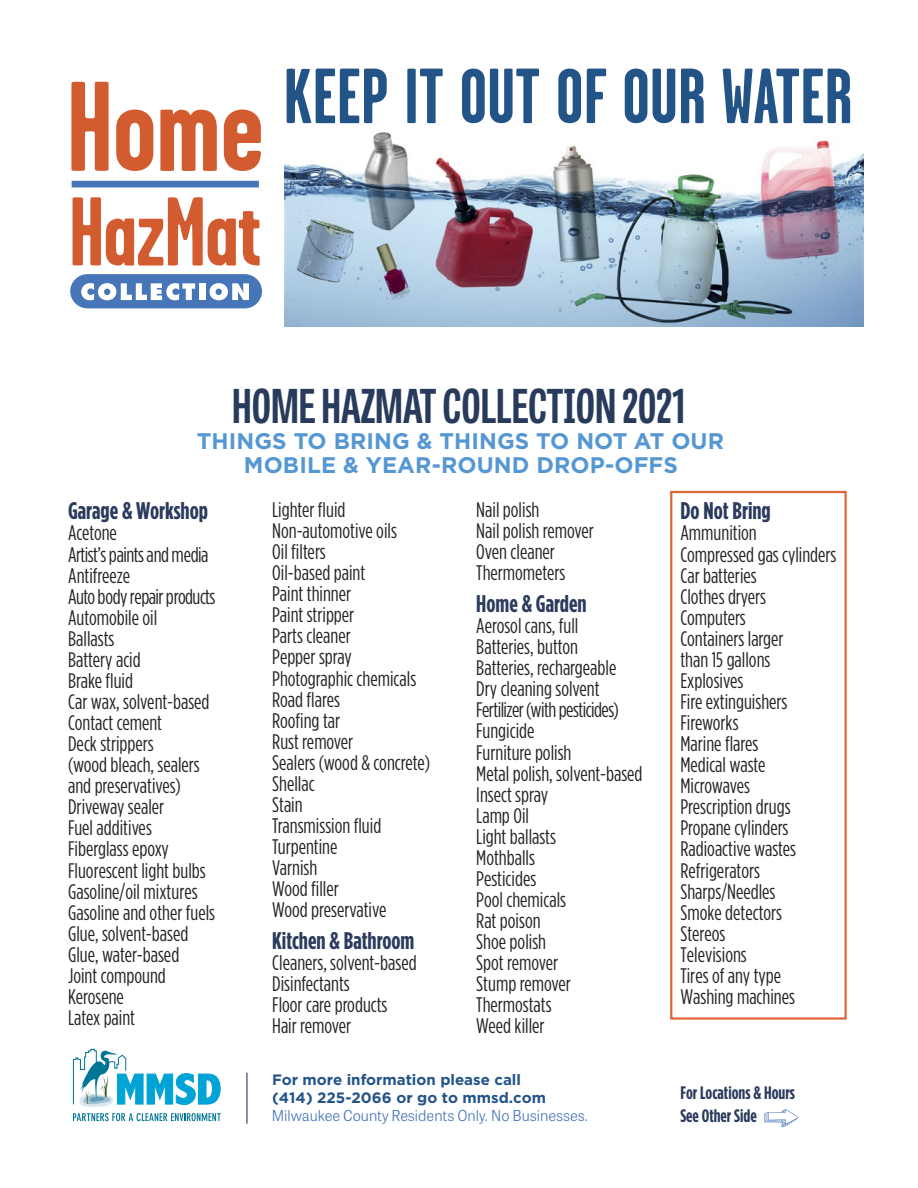
<style>
.page{position:relative;width:918px;height:1188px;background:#fff}
.page>*{position:absolute;margin:0;border:0;box-sizing:border-box;transform-origin:0 0}
.t1{font:700 78px "Garage Gothic";color:#235488}
.t2{font:700 46.5px "Tablet Gothic Compressed";color:#293b5d}
.t3{font:700 24.15px "Gotham Condensed";color:#2b3a5d}
.t4{font:700 22.5px/23.5px "Gotham";letter-spacing:.005em;color:#5597d3;text-align:center}
.t5{font:21px/21px "Gotham Condensed";color:#272425}
.t6{font:700 18px/22.5px "Gotham Condensed";color:#2b3a5d}
.t7{font:700 15px/18px "Gotham";color:#235488}
.t8{font:300 15px "Tablet Gothic";color:#4675b8}
</style>
<div class="page">
<svg style="left:73px;top:1113px;width:148px;height:8px"></svg>
<svg style="left:73px;top:1049px;width:148px;height:58px"></svg>
<hr style="left:246px;top:1073px;width:2px;height:51px;background:#2b3a5d">
<svg style="left:764px;top:1109px;width:34px;height:18px"></svg>
<svg style="left:73px;top:197px;width:187px;height:69px"></svg>
<svg style="left:71px;top:82px;width:38px;height:89px"></svg>
<svg style="left:116px;top:110px;width:37px;height:61px"></svg>
<svg style="left:160px;top:109px;width:57px;height:62px"></svg>
<svg style="left:224px;top:110px;width:37px;height:61px"></svg>
<div style="left:70px;top:274px;width:192px;height:34px;background:#4675b8;border-radius:17px"></div>
<svg style="left:81px;top:283px;width:114px;height:17px"></svg>
<div style="left:199px;top:283px;width:6px;height:17px;background:#fff"></div>
<svg style="left:210px;top:283px;width:39px;height:17px"></svg>
<div style="left:72px;top:181px;width:187px;height:6px;background:#4675b8"></div>
<img style="left:284px;top:132px;width:579px;height:194px">
<div style="left:670px;top:491px;width:177px;height:529px;border:2px solid #e06639"></div>
<h1 class="t1" style="left:284px;top:55px;width:571px">KEEP IT OUT OF OUR WATER</h1>
<h2 class="t2" style="left:232px;top:374px;width:455px">HOME HAZMAT COLLECTION 2021</h2>
<p class="t4" style="left:197px;top:429px;width:529px">THINGS TO BRING &amp; THINGS TO NOT AT OUR<br>MOBILE &amp; YEAR-ROUND DROP-OFFS</p>
<p class="t3" style="left:68px;top:497px;width:141px">Garage &amp; Workshop</p>
<p class="t5" style="left:68px;top:522px;width:149px">Acetone<br>Artist’s paints and media<br>Antifreeze<br>Auto body repair products<br>Automobile oil<br>Ballasts<br>Battery acid<br>Brake fluid<br>Car wax, solvent-based<br>Contact cement<br>Deck strippers<br>(wood bleach, sealers and preservatives)<br>Driveway sealer<br>Fuel additives<br>Fiberglass epoxy<br>Fluorescent light bulbs<br>Gasoline/oil mixtures<br>Gasoline and other fuels<br>Glue, solvent-based<br>Glue, water-based<br>Joint compound<br>Kerosene<br>Latex paint</p>
<p class="t5" style="left:272px;top:499px;width:159px">Lighter fluid<br>Non-automotive oils<br>Oil filters<br>Oil-based paint<br>Paint thinner<br>Paint stripper<br>Parts cleaner<br>Pepper spray<br>Photographic chemicals<br>Road flares<br>Roofing tar<br>Rust remover<br>Sealers (wood &amp; concrete)<br>Shellac<br>Stain<br>Transmission fluid<br>Turpentine<br>Varnish<br>Wood filler<br>Wood preservative</p>
<p class="t3" style="left:272px;top:927px;width:144px">Kitchen &amp; Bathroom</p>
<p class="t5" style="left:272px;top:952px;width:146px">Cleaners, solvent-based<br>Disinfectants<br>Floor care products<br>Hair remover</p>
<p class="t5" style="left:476px;top:499px;width:119px">Nail polish<br>Nail polish remover<br>Oven cleaner<br>Thermometers</p>
<p class="t3" style="left:476px;top:590px;width:112px">Home &amp; Garden</p>
<p class="t5" style="left:476px;top:615px;width:168px">Aerosol cans, full<br>Batteries, button<br>Batteries, rechargeable<br>Dry cleaning solvent<br>Fertilizer (with pesticides)<br>Fungicide<br>Furniture polish<br>Metal polish, solvent-based<br>Insect spray<br>Lamp Oil<br>Light ballasts<br>Mothballs<br>Pesticides<br>Pool chemicals<br>Rat poison<br>Shoe polish<br>Spot remover<br>Stump remover<br>Thermostats<br>Weed killer</p>
<p class="t7" style="left:272px;top:1070px;width:275px">For more information please call (414) 225-2066 or go to mmsd.com</p>
<p class="t8" style="left:272px;top:1105px;width:318px">Milwaukee County Residents Only. No Businesses.</p>
<p class="t3" style="left:680px;top:497px;width:92px">Do Not Bring</p>
<p class="t5" style="left:680px;top:522px;width:158px">Ammunition<br>Compressed gas cylinders<br>Car batteries<br>Clothes dryers<br>Computers<br>Containers larger<br>than 15 gallons<br>Explosives<br>Fire extinguishers<br>Fireworks<br>Marine flares<br>Medical waste<br>Microwaves<br>Prescription drugs<br>Propane cylinders<br>Radioactive wastes<br>Refrigerators<br>Sharps/Needles<br>Smoke detectors<br>Stereos<br>Televisions<br>Tires of any type<br>Washing machines</p>
<p class="t6" style="left:680px;top:1081px;width:116px">For Locations &amp; Hours<br>See Other Side</p>
</div>
